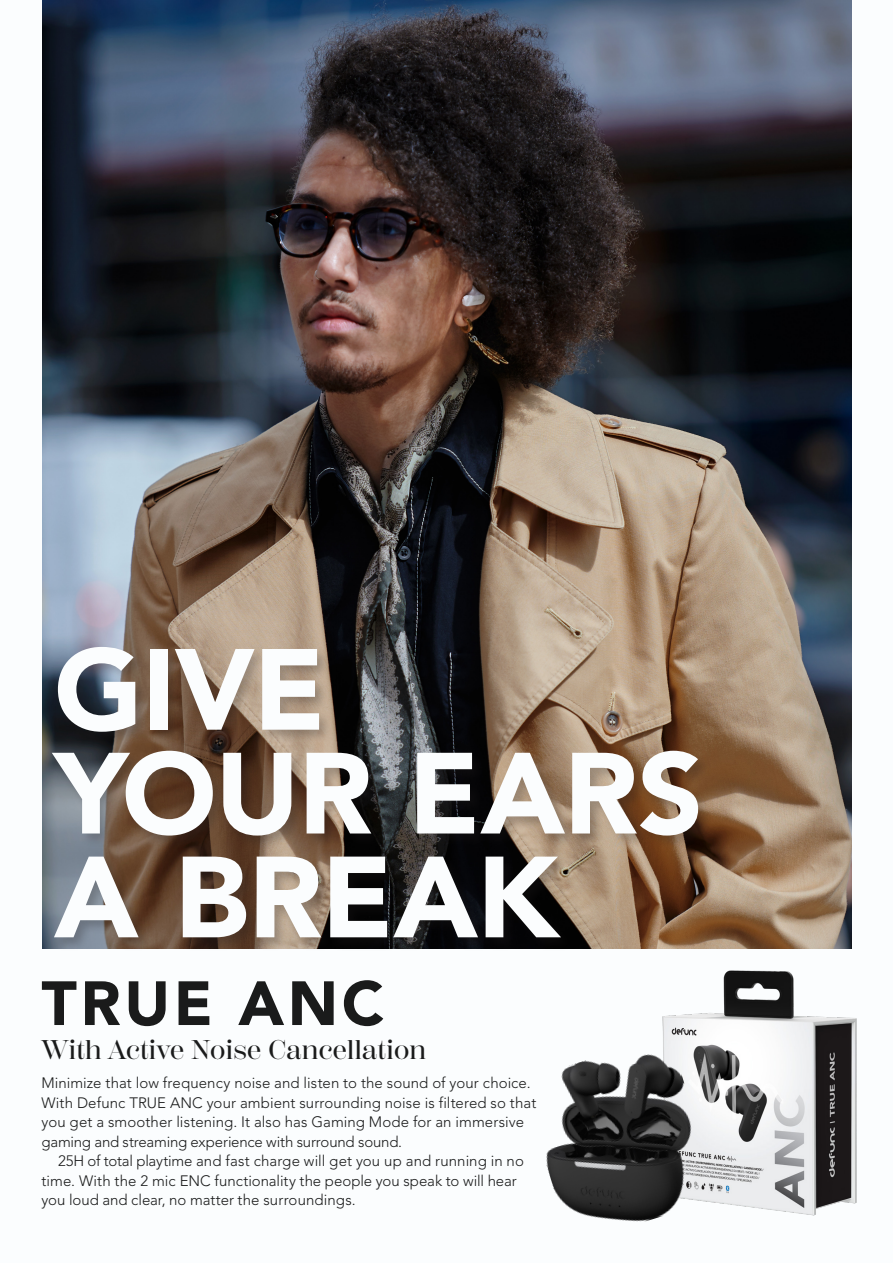
<style>
.page{position:relative;width:893px;height:1263px;background:#fbfdfe}
.page>*{position:absolute;margin:0;border:0;box-sizing:border-box;transform-origin:0 0}
.t1{font:900 114px "Avenir LT Std";letter-spacing:-.01em;color:#fbfdfe}
.t2{font:900 61.8px "Avenir LT Std";letter-spacing:.06em;color:#1a1b1b}
.t3{font:500 27px "Scotch Display";letter-spacing:.01em;color:#1a1b1b}
.t4{font:300 15px/19.5px "Avenir";letter-spacing:.005em;color:#1a1b1b}
</style>
<div class="page">
<img style="left:42px;top:0;width:809px;height:948px">
<div style="left:51px;top:645px;width:661px;height:306px;background:#231f20;opacity:.25"></div>
<img style="left:662px;top:970px;width:195px;height:246px">
<img style="left:546px;top:1035px;width:174px;height:187px">
<p class="t1" style="left:54px;top:621px;width:273px">GIVE</p>
<p class="t1" style="left:54px;top:725px;width:651px">YOUR EARS</p>
<p class="t1" style="left:54px;top:829px;width:506px">A BREAK</p>
<p class="t2" style="left:41px;top:966px;width:344px">TRUE ANC</p>
<p class="t3" style="left:41px;top:1034px;width:386px">With Active Noise Cancellation</p>
<p class="t4" style="left:41px;top:1074px;width:496px">Minimize that low frequency noise and listen to the sound of your choice.<br>With Defunc TRUE ANC your ambient surrounding noise is filtered so that you get a smoother listening. It also has Gaming Mode for an immersive gaming and streaming experience with surround sound.</p>
<p class="t4" style="left:41px;top:1152px;width:484px;text-indent:17px">25H of total playtime and fast charge will get you up and running in no time. With the 2 mic ENC functionality the people you speak to will hear</p>
<p class="t4" style="left:41px;top:1191px;width:316px">you loud and clear, no matter the surroundings.</p>
</div>
